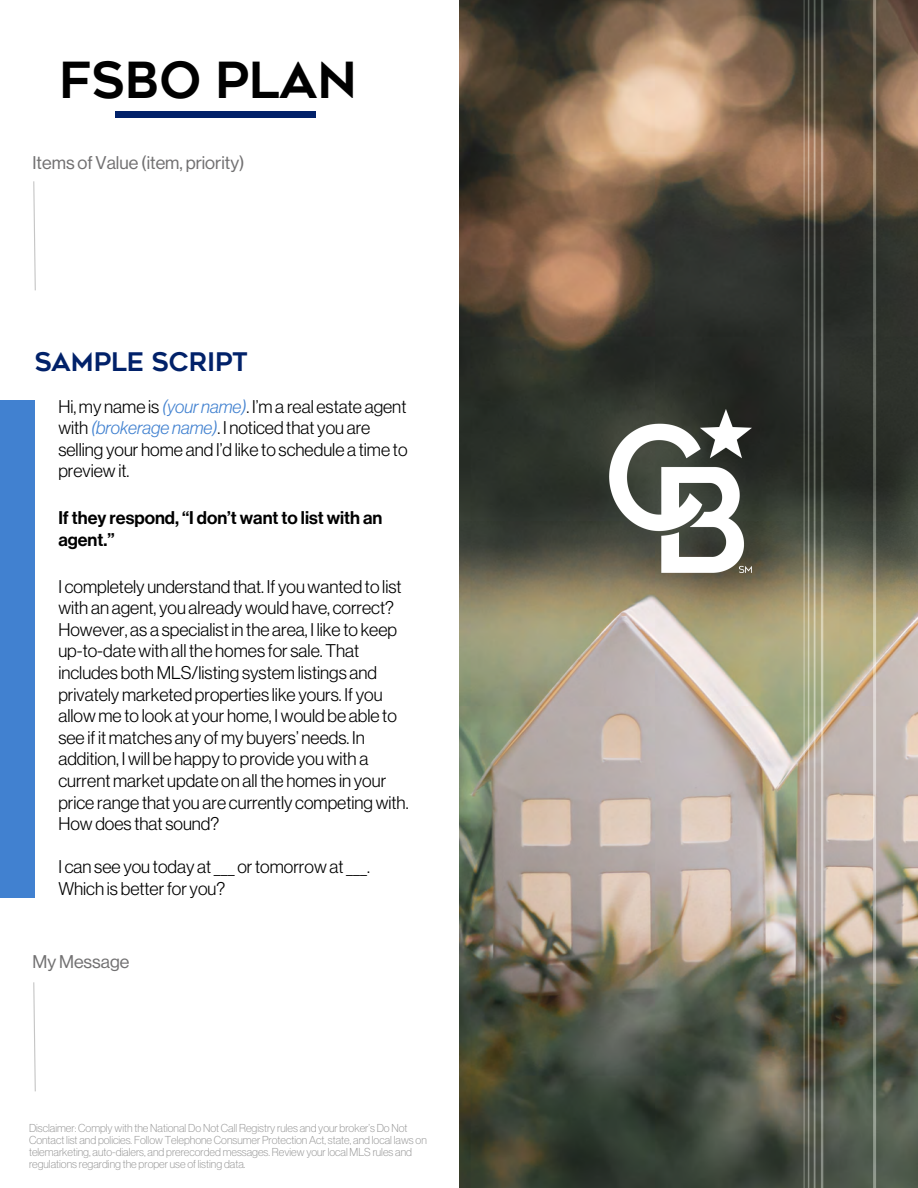
<style>
.page{position:relative;width:918px;height:1188px;background:#fff}
.page>*{position:absolute;margin:0;border:0;box-sizing:border-box;transform-origin:0 0}
.t1{font:700 49.5px "Geometos Neue";color:#000}
.t2{font:700 25.5px "Geometos Neue";color:#012169}
.t3{font:18px/21.6px "N Haas Grotesk DS Pro 45 Lt";color:#000}
.t4{font:18px/21.6px "N Haas Grotesk DS Pro 65 Md";color:#000}
.t5{font:18px "N Haas Grotesk DS Pro 55 Rg";color:#717071}
.t6{font:11.25px/12px "N Haas Grotesk DS Pro 35 X Lt";color:#959595}
.s1{font-family:"N Haas Grotesk DS Pro 46 Lt It";color:#4181d0}
</style>
<div class="page">
<div style="left:116px;top:112px;width:200px;height:6px;background:#012169"></div>
<div style="left:0;top:400px;width:35px;height:497px;background:#4181d0"></div>
<svg style="left:33px;top:181px;width:3px;height:110px"></svg>
<svg style="left:33px;top:982px;width:3px;height:110px"></svg>
<img style="left:459px;top:0;width:459px;height:1188px">
<img style="left:609px;top:409px;width:142px;height:164px">
<hr style="left:873px;top:0;width:3px;height:1188px;background:#fff">
<hr style="left:821px;top:0;width:2px;height:1188px;background:#fff">
<hr style="left:814px;top:0;width:2px;height:1188px;background:#fff">
<hr style="left:808px;top:0;width:1px;height:1188px;background:#fff">
<hr style="left:804px;top:0;width:1px;height:1188px;background:#fff">
<h1 class="t1" style="left:59px;top:51px;width:299px">FSBO PLAN</h1>
<p class="t5" style="left:33px;top:153px;width:214px">Items of Value (item, priority)</p>
<h2 class="t2" style="left:35px;top:346px;width:215px">SAMPLE SCRIPT</h2>
<p class="t3" style="left:58px;top:396px;width:351px">Hi, my name is <span class="s1">(your name)</span>. I’m a real estate agent with <span class="s1">(brokerage name)</span>. I noticed that you are selling your home and I’d like to schedule a time to preview it.</p>
<p class="t4" style="left:58px;top:507px;width:326px">If they respond, “I don’t want to list with an agent.”</p>
<p class="t3" style="left:58px;top:576px;width:352px">I completely understand that. If you wanted to list with an agent, you already would have, correct?<br>However, as a specialist in the area, I like to keep up-to-date with all the homes for sale. That includes both MLS/listing system listings and privately marketed properties like yours. If you allow me to look at your home, I would be able to see if it matches any of my buyers’ needs. In addition, I will be happy to provide you with a current market update on all the homes in your price range that you are currently competing with.<br>How does that sound?</p>
<p class="t3" style="left:58px;top:856px;width:313px">I can see you today at ___ or tomorrow at ___.<br>Which is better for you?</p>
<p class="t5" style="left:33px;top:952px;width:98px">My Message</p>
<p class="t6" style="left:29px;top:1122px;width:399px">Disclaimer: Comply with the National Do Not Call Registry rules and your broker’s Do Not Contact list and policies. Follow Telephone Consumer Protection Act, state, and local laws on telemarketing, auto-dialers, and prerecorded messages. Review your local MLS rules and regulations regarding the proper use of listing data.</p>
</div>
